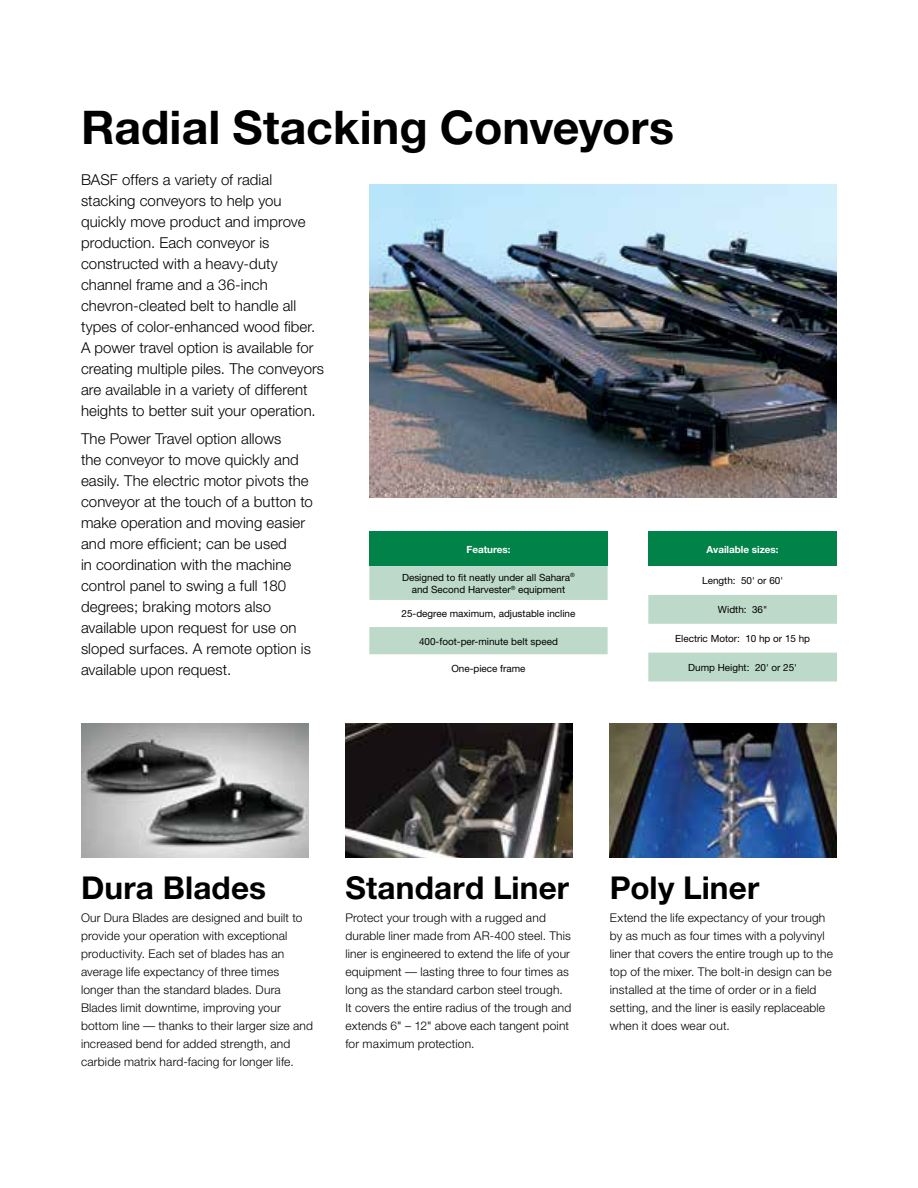
<style>
.page{position:relative;width:918px;height:1188px;background:#fff}
.page>*{position:absolute;margin:0;border:0;box-sizing:border-box;transform-origin:0 0}
.t1{font:700 46.5px "Helvetica Neue";color:#000}
.t2{font:700 31.5px "Helvetica Neue";letter-spacing:.005em;color:#000}
.t3{font:300 15px/21px "Helvetica Neue";letter-spacing:.005em;color:#000}
.t4{font:300 12px/18px "Helvetica Neue";letter-spacing:.015em;color:#000}
.t5{font:9.9px/12.5px "Helvetica Neue";color:#000;text-align:center}
.t6{font:700 9.9px "Helvetica Neue";color:#fff}
</style>
<div class="page">
<img style="left:369px;top:185px;width:468px;height:313px">
<img style="left:81px;top:723px;width:227px;height:134px">
<img style="left:345px;top:723px;width:228px;height:134px">
<img style="left:610px;top:723px;width:227px;height:134px">
<div style="left:369px;top:532px;width:239px;height:34px;background:#008248"></div>
<svg style="left:369px;top:566px;width:239px;height:88px"></svg>
<div style="left:648px;top:532px;width:189px;height:34px;background:#008248"></div>
<svg style="left:648px;top:595px;width:189px;height:86px"></svg>
<h1 class="t1" style="left:81px;top:99px;width:595px">Radial Stacking Conveyors</h1>
<p class="t3" style="left:81px;top:169px;width:245px">BASF offers a variety of radial stacking conveyors to help you quickly move product and improve production. Each conveyor is constructed with a heavy-duty channel frame and a 36-inch chevron-cleated belt to handle all types of color-enhanced wood fiber.<br>A power travel option is available for creating multiple piles. The conveyors are available in a variety of different heights to better suit your operation.</p>
<p class="t3" style="left:81px;top:427px;width:233px">The Power Travel option allows<br>the conveyor to move quickly and easily. The electric motor pivots the conveyor at the touch of a button to make operation and moving easier and more efficient; can be used<br>in coordination with the machine control panel to swing a full 180 degrees; braking motors also available upon request for use on sloped surfaces. A remote option is available upon request.</p>
<p class="t6" style="left:466px;top:543px;width:46px">Features:</p>
<p class="t5" style="left:402px;top:571px;width:174px">Designed to fit neatly under all Sahara<sup>® </sup>and Second Harvester<sup>®</sup> equipment</p>
<p class="t5" style="left:402px;top:608px;width:175px">25-degree maximum, adjustable incline</p>
<p class="t5" style="left:419px;top:635px;width:140px">400-foot-per-minute belt speed</p>
<p class="t5" style="left:451px;top:662px;width:76px">One-piece frame</p>
<p class="t6" style="left:707px;top:543px;width:74px">Available sizes:</p>
<p class="t5" style="left:702px;top:575px;width:82px">Length: 50' or 60'</p>
<p class="t5" style="left:718px;top:603px;width:51px">Width: 36"</p>
<p class="t5" style="left:675px;top:632px;width:136px">Electric Motor: 10 hp or 15 hp</p>
<p class="t5" style="left:688px;top:661px;width:110px">Dump Height: 20' or 25'</p>
<h2 class="t2" style="left:81px;top:869px;width:187px">Dura Blades</h2>
<p class="t4" style="left:81px;top:908px;width:234px">Our Dura Blades are designed and built to provide your operation with exceptional productivity. Each set of blades has an average life expectancy of three times longer than the standard blades. Dura Blades limit downtime, improving your bottom line — thanks to their larger size and increased bend for added strength, and carbide matrix hard-facing for longer life.</p>
<h2 class="t2" style="left:345px;top:869px;width:225px">Standard Liner</h2>
<p class="t4" style="left:345px;top:908px;width:227px">Protect your trough with a rugged and durable liner made from AR-400 steel. This liner is engineered to extend the life of your equipment — lasting three to four times as long as the standard carbon steel trough.<br>It covers the entire radius of the trough and extends 6" – 12" above each tangent point for maximum protection.</p>
<h2 class="t2" style="left:610px;top:869px;width:151px">Poly Liner</h2>
<p class="t4" style="left:610px;top:908px;width:225px">Extend the life expectancy of your trough by as much as four times with a polyvinyl liner that covers the entire trough up to the top of the mixer. The bolt-in design can be installed at the time of order or in a field setting, and the liner is easily replaceable when it does wear out.</p>
</div>
